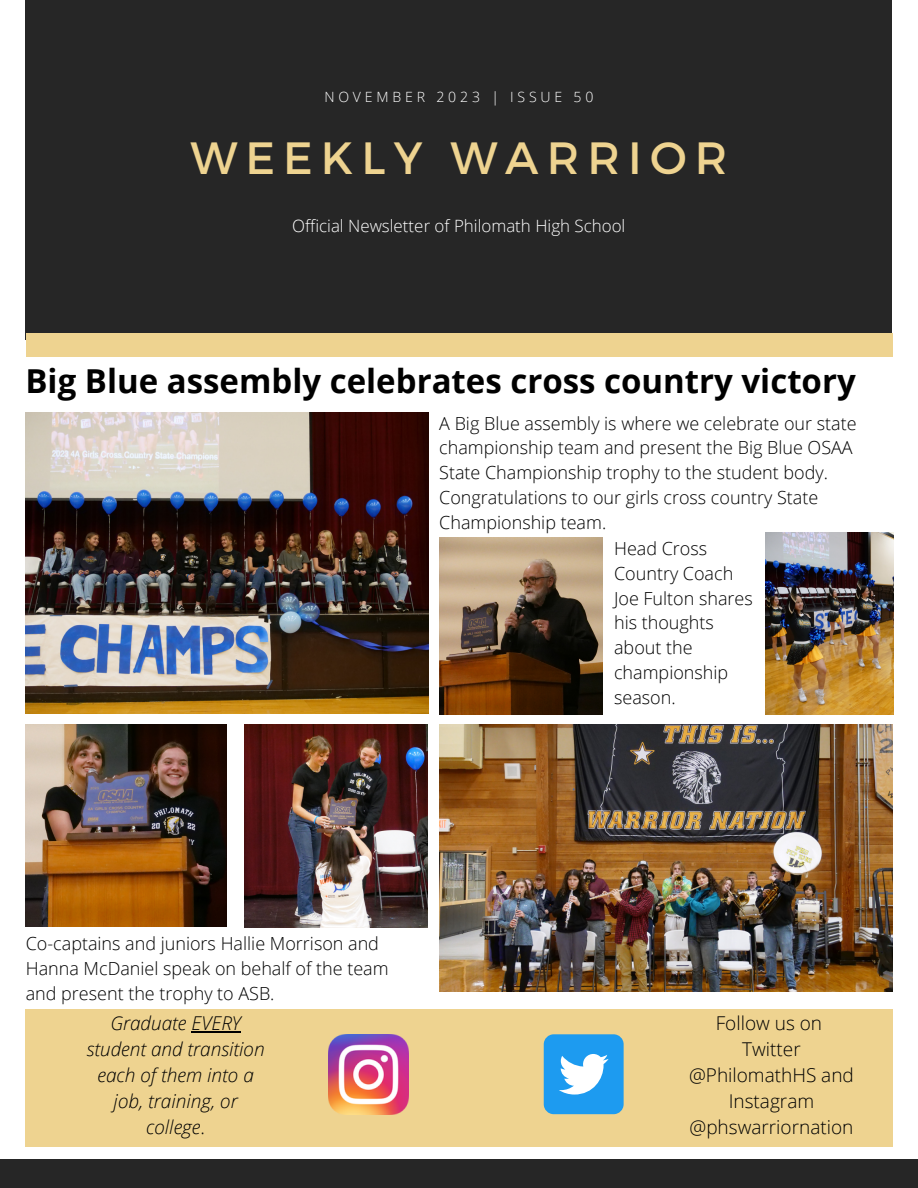
<style>
.page{position:relative;width:918px;height:1188px;background:#fff}
.page>*{position:absolute;margin:0;border:0;box-sizing:border-box;transform-origin:0 0}
.t1{font:45.15px "Montserrat";letter-spacing:.18em;color:#eed390}
.t2{font:700 33px "Open Sans";color:#000}
.t3{font:italic 300 19.05px/25.8px "Open Sans";color:#000;text-align:center}
.t4{font:300 19.05px/25.8px "Open Sans";color:#000;text-align:center}
.t5{font:300 18px/24.8px "Open Sans";color:#000}
.t6{font:300 16.95px "Open Sans";color:#fff}
.t7{font:300 14.1px "Open Sans";letter-spacing:.27em;color:#fff}
.s1{font-style:normal}
</style>
<div class="page">
<div style="left:25px;top:0;width:867px;height:340px;background:#262626"></div>
<div style="left:26px;top:333px;width:867px;height:23px;background:#eed390"></div>
<div style="left:0;top:1159px;width:918px;height:29px;background:#262626"></div>
<div style="left:25px;top:1009px;width:868px;height:137px;background:#eed390"></div>
<img style="left:329px;top:1034px;width:80px;height:80px">
<div style="left:544px;top:1034px;width:80px;height:80px;background:#1d9bf0;border-radius:10px"></div>
<svg style="left:559px;top:1054px;width:50px;height:41px"></svg>
<img style="left:439px;top:725px;width:454px;height:266px">
<img style="left:766px;top:532px;width:128px;height:183px">
<img style="left:439px;top:538px;width:163px;height:176px">
<img style="left:25px;top:412px;width:403px;height:302px">
<img style="left:25px;top:725px;width:202px;height:202px">
<img style="left:245px;top:725px;width:183px;height:202px">
<hr style="left:192px;top:1031px;width:49px;height:1px;background:#000">
<p class="t7" style="left:324px;top:87px;width:271px">NOVEMBER 2023 | ISSUE 50</p>
<p class="t1" style="left:191px;top:128px;width:538px">WEEKLY WARRIOR</p>
<p class="t6" style="left:292px;top:214px;width:335px">Official Newsletter of Philomath High School</p>
<p class="t2" style="left:25px;top:358px;width:832px">Big Blue assembly celebrates cross country victory</p>
<p class="t5" style="left:439px;top:410px;width:419px">A Big Blue assembly is where we celebrate our state championship team and present the Big Blue OSAA State Championship trophy to the student body.<br>Congratulations to our girls cross country State Championship team.</p>
<p class="t5" style="left:26px;top:931px;width:364px">Co-captains and juniors Hallie Morrison and<br>Hanna McDaniel speak on behalf of the team and present the trophy to ASB.</p>
<p class="t5" style="left:614px;top:536px;width:140px">Head Cross<br>Country Coach<br>Joe Fulton shares his thoughts about the championship season.</p>
<p class="t3" style="left:87px;top:1010px;width:179px">Graduate EVERY student and transition each of them into a job, training, or college<span class="s1">.</span></p>
<p class="t4" style="left:716px;top:1010px;width:108px">Follow us on</p>
<p class="t4" style="left:689px;top:1036px;width:166px">Twitter @PhilomathHS and<br>Instagram @phswarriornation</p>
</div>
